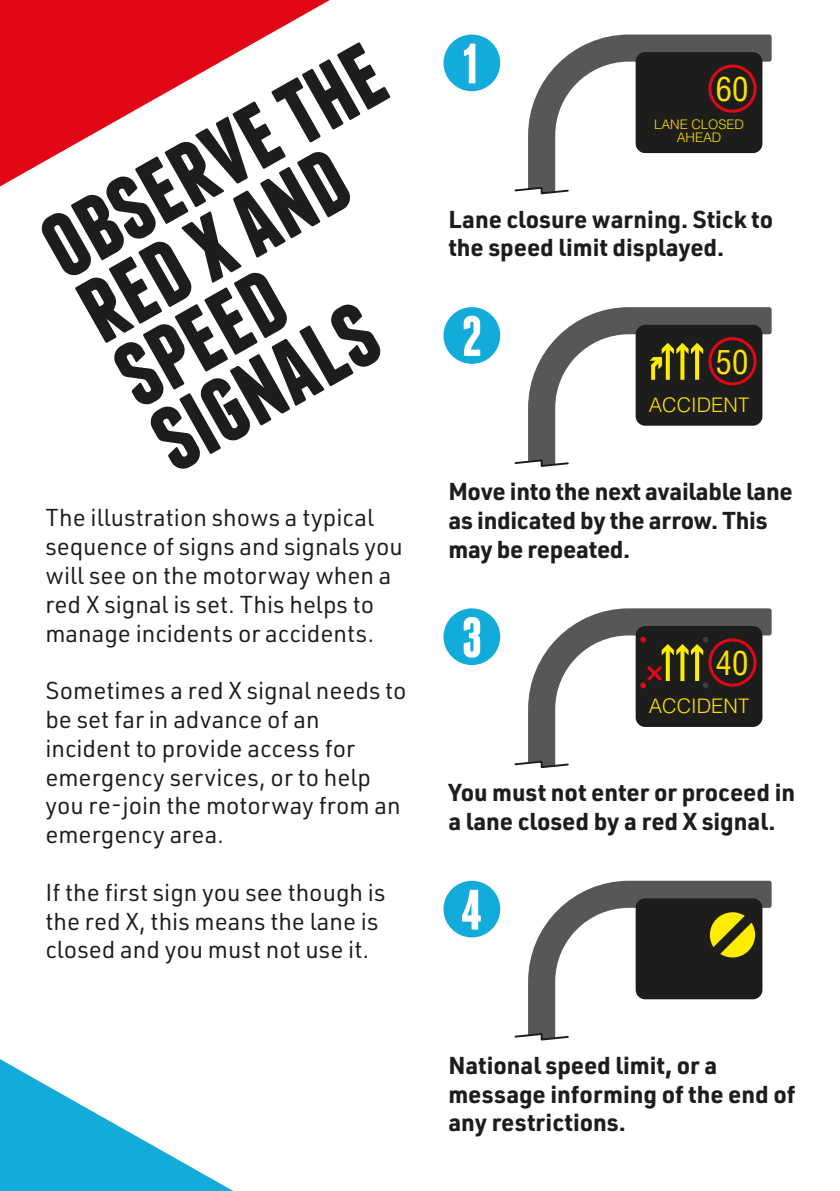
<style>
.page{position:relative;width:840px;height:1191px;background:#fff}
.page>*{position:absolute;margin:0;border:0;box-sizing:border-box;transform-origin:0 0}
.t1{font:700 106px/74.4px "Franchise";color:#1d1d1b}
.t2{font:700 56.8px "Franchise";color:#fff}
.t3{font:condensed 32.6px "Helvetica LT Std";color:#ffe200}
.t4{font:24px/28.8px "URWDIN";color:#1d1d1b}
.t5{font:700 24px/28.8px "URWDIN";letter-spacing:-.005em;color:#1d1d1b}
.t6{font:300 20px "Helvetica LT Std";color:#ffe200}
.t7{font:300 13.2px/13.2px "Helvetica LT Std";color:#ffe200;text-align:center}
</style>
<div class="page">
<svg style="left:0;top:0;width:330px;height:186px;fill:#e30616"></svg>
<svg style="left:0;top:1059px;width:233px;height:132px"></svg>
<div style="left:443px;top:35px;width:57px;height:56px;background:#13acda;border-radius:50%"></div>
<div style="left:443px;top:307px;width:57px;height:57px;background:#13acda;border-radius:50%"></div>
<div style="left:443px;top:880px;width:57px;height:57px;background:#13acda;border-radius:50%"></div>
<div style="left:443px;top:608px;width:57px;height:57px;background:#13acda;border-radius:50%"></div>
<svg style="left:514px;top:35px;width:257px;height:160px"></svg>
<svg style="left:514px;top:307px;width:257px;height:160px"></svg>
<svg style="left:514px;top:880px;width:257px;height:161px"></svg>
<svg style="left:514px;top:608px;width:257px;height:161px"></svg>
<h1 class="t1" style="left:29px;top:215px;width:379px;rotate:-29deg">observe the red x and speed</h1>
<h1 class="t1" style="left:138px;top:409px;width:246px;rotate:-29deg">signals</h1>
<p class="t4" style="left:45px;top:502px;width:359px">The illustration shows a typical sequence of signs and signals you will see on the motorway when a red X signal is set. This helps to manage incidents or accidents.</p>
<p class="t4" style="left:45px;top:675px;width:362px">Sometimes a red X signal needs to be set far in advance of an incident to provide access for emergency services, or to help you re-join the motorway from an emergency area.</p>
<p class="t4" style="left:45px;top:877px;width:341px">If the first sign you see though is the red X, this means the lane is closed and you must not use it.</p>
<h2 class="t2" style="left:461px;top:37px;width:18px">1</h2>
<h3 class="t3" style="left:715px;top:69px;width:34px">60</h3>
<p class="t7" style="left:653px;top:118px;width:91px">LANE CLOSED<br>AHEAD</p>
<p class="t5" style="left:448px;top:204px;width:326px">Lane closure warning. Stick to the speed limit displayed.</p>
<h2 class="t2" style="left:461px;top:310px;width:23px">2</h2>
<h3 class="t3" style="left:715px;top:341px;width:34px">50</h3>
<p class="t6" style="left:648px;top:392px;width:102px">ACCIDENT</p>
<p class="t5" style="left:448px;top:476px;width:346px">Move into the next available lane as indicated by the arrow. This may be repeated.</p>
<h2 class="t2" style="left:461px;top:611px;width:23px">3</h2>
<h3 class="t3" style="left:715px;top:642px;width:34px">40</h3>
<p class="t6" style="left:648px;top:693px;width:102px">ACCIDENT</p>
<p class="t5" style="left:448px;top:777px;width:348px">You must not enter or proceed in a lane closed by a red X signal.</p>
<h2 class="t2" style="left:460px;top:883px;width:24px">4</h2>
<p class="t5" style="left:448px;top:1049px;width:348px">National speed limit, or a message informing of the end of any restrictions.</p>
</div>
